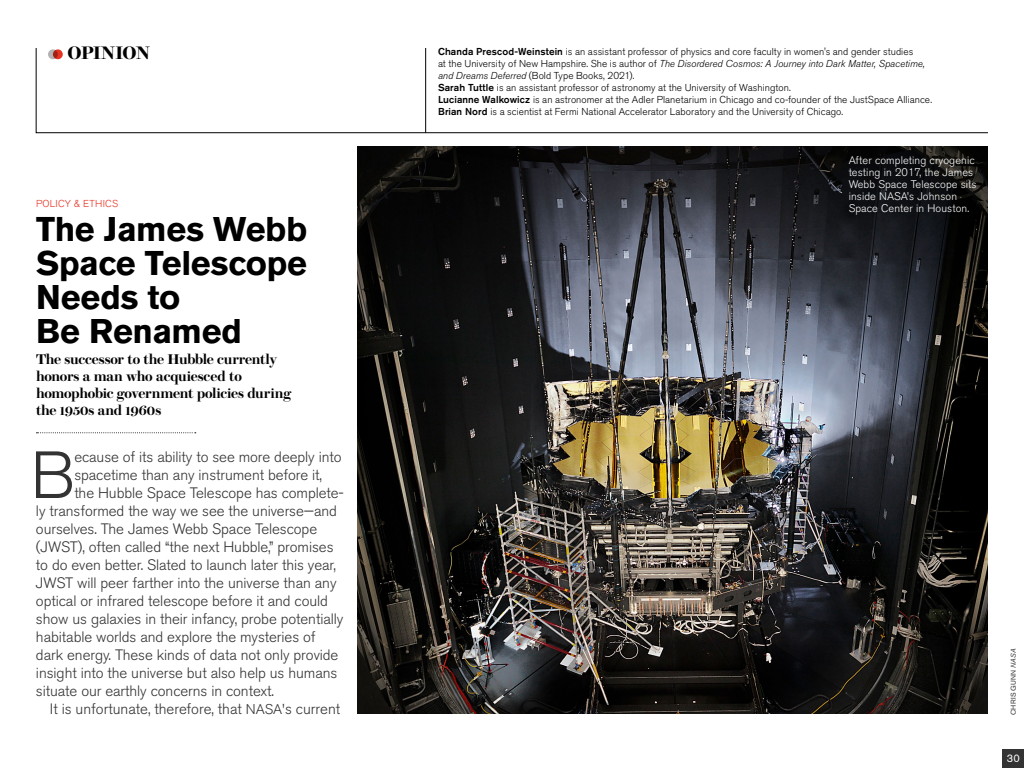
<style>
.page{position:relative;width:1024px;height:768px;background:#fff}
.page>*{position:absolute;margin:0;border:0;box-sizing:border-box;transform-origin:0 0}
.t1{font:300 66px "Akzidenz Grotesk BE";color:#333}
.t2{font:700 34px/34px "Akzidenz Grotesk BE";letter-spacing:-.01em;color:#000}
.t3{font:600 18px "Brunel Deck";letter-spacing:-.035em;color:#000}
.t4{font:300 15px "Akzidenz Grotesk BE";letter-spacing:-.005em;color:#333}
.t5{font:300 15px "Akzidenz Grotesk BQ";color:#333}
.t6{font:600 14px/17px "Brunel Deck";letter-spacing:-.02em;color:#000}
.t7{font:300 11px/12px "Akzidenz Grotesk BE";letter-spacing:.01em;color:#fff}
.t8{font:11px "Akzidenz Grotesk BE";color:#fff}
.t9{font:300 10px/12px "Akzidenz Grotesk BQ";letter-spacing:.005em;color:#000}
.t10{font:300 10px "Akzidenz Grotesk BE";letter-spacing:.02em;color:#e63323}
.t11{font:7px "Akzidenz Grotesk BE";letter-spacing:.04em;color:#333}
.s1{font-size:14px}
.s2{font-weight:500}
.s3{font-style:italic}
</style>
<div class="page">
<div style="left:1003px;top:749px;width:21px;height:19px;background:#333"></div>
<svg style="left:36px;top:432px;width:160px;height:1px"></svg>
<img style="left:357px;top:146px;width:630px;height:568px">
<svg style="left:36px;top:48px;width:952px;height:85px"></svg>
<hr style="left:425px;top:48px;width:1px;height:85px;background:#000">
<div style="left:48px;top:49px;width:10px;height:10px;background:#b3b3b3;border-radius:50%"></div>
<svg style="left:53px;top:49px;width:10px;height:10px"></svg>
<p class="t3" style="left:68px;top:43px;width:84px">OPINION</p>
<p class="t10" style="left:36px;top:198px;width:84px">POLICY &amp; ETHICS</p>
<h2 class="t2" style="left:36px;top:213px;width:273px">The James Webb<br>Space Telescope<br>Needs to<br>Be Renamed</h2>
<p class="t6" style="left:36px;top:351px;width:257px">The successor to the Hubble currently honors a man who acquiesced to homophobic government policies during the 1950s and 1960s</p>
<h1 class="t1" style="left:31px;top:438px;width:46px">B</h1>
<p class="t4" style="left:74px;top:448px;width:269px">ecause of its ability to see more deeply into</p>
<p class="t4" style="left:74px;top:466px;width:249px">spacetime than any instrument before it,</p>
<p class="t4" style="left:74px;top:484px;width:271px">the Hubble Space Telescope has complete-</p>
<p class="t4" style="left:36px;top:502px;width:303px">ly transformed the way we see the universe—and</p>
<p class="t4" style="left:36px;top:520px;width:283px">ourselves. The James Webb Space Telescope</p>
<p class="t4" style="left:36px;top:538px;width:299px">(JWST), often called “the next Hubble,” promises</p>
<p class="t4" style="left:36px;top:556px;width:302px">to do even better. Slated to launch later this year,</p>
<p class="t4" style="left:36px;top:574px;width:302px">JWST will peer farther into the universe than any</p>
<p class="t4" style="left:36px;top:592px;width:294px">optical or infrared telescope before it and could</p>
<p class="t4" style="left:36px;top:610px;width:309px">show us galaxies in their infancy, probe potentially</p>
<p class="t4" style="left:36px;top:628px;width:281px">habitable worlds and explore the mysteries of</p>
<p class="t4" style="left:36px;top:646px;width:304px">dark energy. These kinds of data not only provide</p>
<p class="t4" style="left:36px;top:664px;width:303px">insight into the universe but also help us humans</p>
<p class="t4" style="left:36px;top:682px;width:240px">situate our earthly concerns in context.</p>
<p class="t5" style="left:50px;top:700px;width:292px">It is unfortunate, therefore, that <span class="s1">NASA</span>'s current</p>
<p class="t9" style="left:438px;top:46px;width:496px"><span class="s2">Chanda Prescod-Weinstein</span> is an assistant professor of physics and core faculty in women's and gender studies<br>at the University of New Hampshire. She is author of <span class="s3">The Disordered Cosmos: A Journey into Dark Matter, Spacetime, and Dreams Deferred</span> (Bold Type Books, 2021).<br><span class="s2">Sarah Tuttle</span> is an assistant professor of astronomy at the University of Washington.<br><span class="s2">Lucianne Walkowicz</span> is an astronomer at the Adler Planetarium in Chicago and co-founder of the JustSpace Alliance.<br><span class="s2">Brian Nord</span> is a scientist at Fermi National Accelerator Laboratory and the University of Chicago.</p>
<p class="t7" style="left:849px;top:155px;width:130px">After completing cryogenic testing in 2017, the James<br>Webb Space Telescope sits inside NASA’s Johnson<br>Space Center in Houston.</p>
<p class="t11" style="left:1009px;top:715px;width:68px;rotate:-90deg">CHRIS GUNN <span class="s3">NASA</span></p>
<p class="t8" style="left:1007px;top:752px;width:15px">30</p>
</div>
